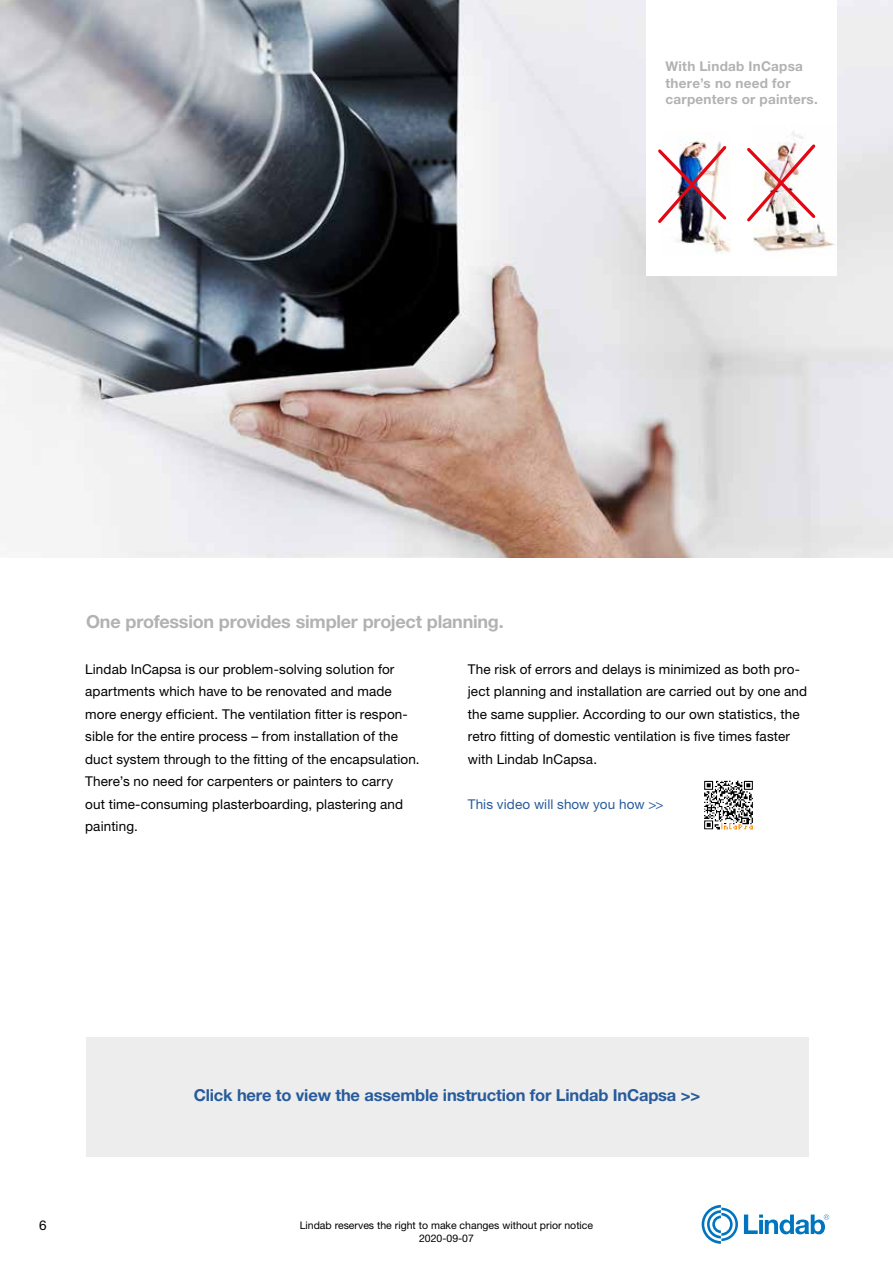
<style>
.page{position:relative;width:893px;height:1263px;background:#fff}
.page>*{position:absolute;margin:0;border:0;box-sizing:border-box;transform-origin:0 0}
.t1{font:700 18px "Helvetica Neue LT Pro";letter-spacing:-.015em;color:#b3b2b2}
.t2{font:700 16.5px "Helvetica Neue LT Pro";letter-spacing:-.01em;color:#275b9b}
.t3{font:13.5px/22.5px "Helvetica Neue LT Pro";letter-spacing:.01em;color:#000}
.t4{font:700 13.5px/16.2px "Helvetica Neue LT Pro";letter-spacing:.02em;color:#b3b2b2}
.t5{font:13.5px "Helvetica Neue LT Pro";letter-spacing:.01em;color:#275b9b}
.t6{font:10.5px/12.6px "Helvetica Neue LT Pro";color:#000;text-align:center}
</style>
<div class="page">
<svg style="left:744px;top:1214px;width:85px;height:20px"></svg>
<svg style="left:702px;top:1205px;width:36px;height:39px"></svg>
<img style="left:0;top:0;width:893px;height:557px">
<div style="left:646px;top:0;width:191px;height:275px;background:#fff"></div>
<div style="left:86px;top:1037px;width:723px;height:120px;background:#ededed"></div>
<img style="left:677px;top:140px;width:54px;height:114px">
<img style="left:658px;top:143px;width:71px;height:83px">
<img style="left:753px;top:131px;width:83px;height:121px">
<img style="left:747px;top:141px;width:71px;height:83px">
<svg style="left:704px;top:780px;width:49px;height:50px"></svg>
<p class="t4" style="left:665px;top:58px;width:154px">With Lindab InCapsa there’s no need for carpenters or painters.</p>
<h1 class="t1" style="left:86px;top:610px;width:419px">One profession provides simpler project planning.</h1>
<p class="t3" style="left:85px;top:657px;width:336px">Lindab InCapsa is our problem-solving solution for apartments which have to be renovated and made more energy efficient. The ventilation fitter is respon&shy;sible for the entire process – from installation of the duct system through to the fitting of the encapsulation.<br>There’s no need for carpenters or painters to carry<br>out time-consuming plasterboarding, plastering and painting.</p>
<p class="t3" style="left:468px;top:657px;width:341px">The risk of errors and delays is minimized as both pro&shy;ject planning and installation are carried out by one and the same supplier. According to our own statistics, the retro fitting of domestic ventilation is five times faster with Lindab InCapsa.</p>
<p class="t5" style="left:468px;top:796px;width:197px">This video will show you how &gt;&gt;</p>
<p class="t2" style="left:194px;top:1085px;width:508px">Click here to view the assemble instruction for Lindab InCapsa &gt;&gt;</p>
<p class="t3" style="left:39px;top:1214px;width:9px">6</p>
<p class="t6" style="left:300px;top:1219px;width:295px">Lindab reserves the right to make changes without prior notice<br>2020-09-07</p>
</div>
